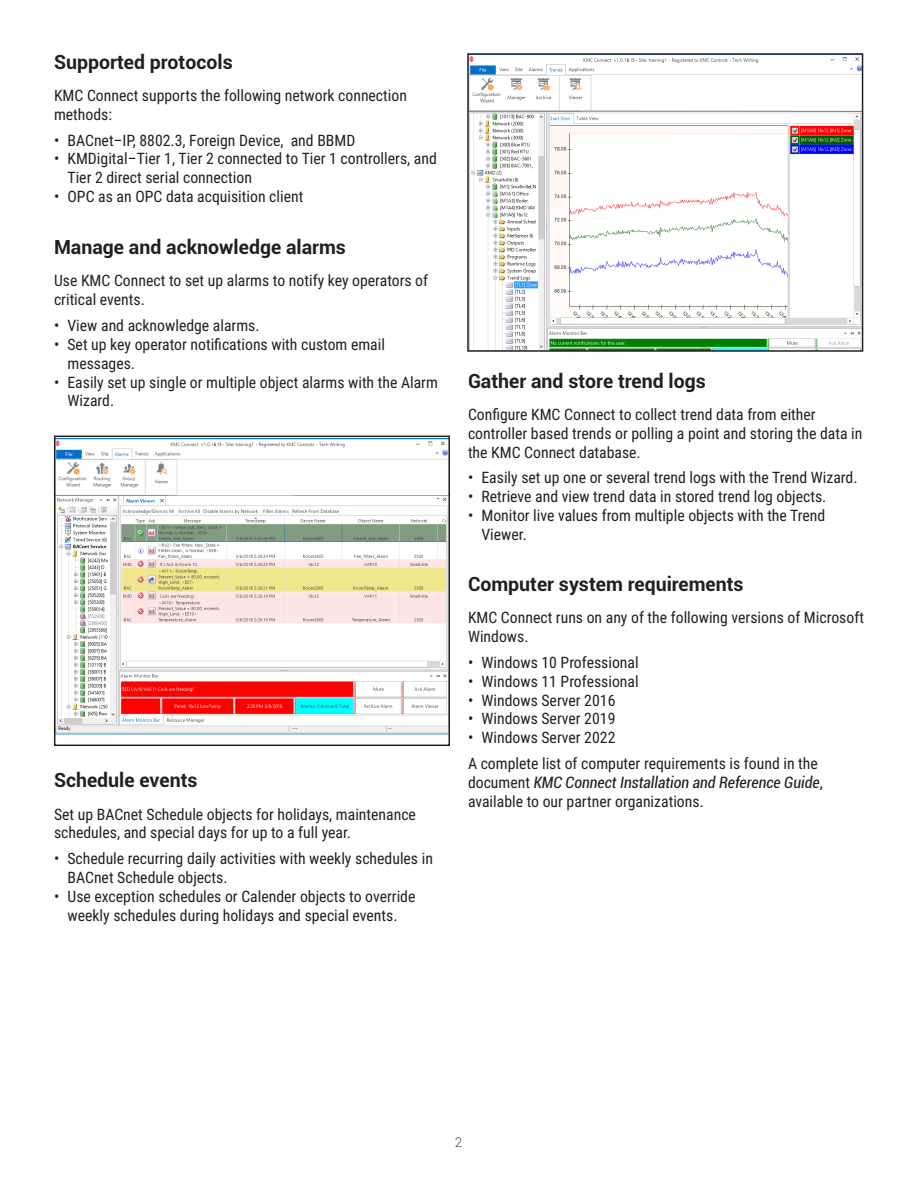
<style>
.page{position:relative;width:918px;height:1188px;background:#fff}
.page>*{position:absolute;margin:0;border:0;box-sizing:border-box;transform-origin:0 0}
.Heading_2{font:700 19.5px "Roboto";color:#231f20}
.Body_Text{font:15.75px/18.9px "Roboto Condensed";color:#231f20}
.t1{font:300 13.5px "Roboto";color:#4b4c4d}
.s1{font-family:"Roboto";font-style:italic;font-stretch:condensed}
</style>
<div class="page">
<img style="left:57px;top:439px;width:390px;height:295px">
<div style="left:54px;top:436px;width:396px;height:310px;border:2px solid #231f20"></div>
<img style="left:470px;top:56px;width:390px;height:293px">
<div style="left:467px;top:53px;width:396px;height:299px;border:2px solid #231f20"></div>
<p class="Heading_2" style="left:54px;top:48px;width:180px">Supported protocols</p>
<p class="Body_Text" style="left:54px;top:85px;width:355px">KMC Connect supports the following network connection methods:</p>
<p class="Body_Text" style="left:54px;top:130px;width:303px">• BACnet–IP, 8802.3, Foreign Device, and BBMD</p>
<p class="Body_Text" style="left:68px;top:149px;width:371px;text-indent:-14px">• KMDigital–Tier 1, Tier 2 connected to Tier 1 controllers, and<br>Tier 2 direct serial connection</p>
<p class="Body_Text" style="left:54px;top:187px;width:251px">• OPC as an OPC data acquisition client</p>
<p class="Heading_2" style="left:54px;top:233px;width:294px">Manage and acknowledge alarms</p>
<p class="Body_Text" style="left:54px;top:271px;width:376px">Use KMC Connect to set up alarms to notify key operators of critical events.</p>
<p class="Body_Text" style="left:54px;top:315px;width:207px">• View and acknowledge alarms.</p>
<p class="Body_Text" style="left:68px;top:334px;width:319px;text-indent:-14px">• Set up key operator notifications with custom email messages.</p>
<p class="Body_Text" style="left:68px;top:372px;width:372px;text-indent:-14px">• Easily set up single or multiple object alarms with the Alarm<br>Wizard.</p>
<p class="Heading_2" style="left:54px;top:766px;width:145px">Schedule events</p>
<p class="Body_Text" style="left:54px;top:804px;width:364px">Set up BACnet Schedule objects for holidays, maintenance schedules, and special days for up to a full year.</p>
<p class="Body_Text" style="left:68px;top:848px;width:367px;text-indent:-14px">• Schedule recurring daily activities with weekly schedules in<br>BACnet Schedule objects.</p>
<p class="Body_Text" style="left:54px;top:886px;width:363px;text-align:center">• Use exception schedules or Calender objects to override weekly schedules during holidays and special events.</p>
<p class="Heading_2" style="left:468px;top:367px;width:239px">Gather and store trend logs</p>
<p class="Body_Text" style="left:468px;top:404px;width:396px">Configure KMC Connect to collect trend data from either controller based trends or polling a point and storing the data in the KMC Connect database.</p>
<p class="Body_Text" style="left:468px;top:468px;width:391px">• Easily set up one or several trend logs with the Trend Wizard.</p>
<p class="Body_Text" style="left:468px;top:487px;width:360px">• Retrieve and view trend data in stored trend log objects.</p>
<p class="Body_Text" style="left:482px;top:506px;width:345px;text-indent:-14px">• Monitor live values from multiple objects with the Trend<br>Viewer.</p>
<p class="Heading_2" style="left:468px;top:570px;width:277px">Computer system requirements</p>
<p class="Body_Text" style="left:468px;top:608px;width:397px">KMC Connect runs on any of the following versions of Microsoft<br>Windows.</p>
<p class="Body_Text" style="left:468px;top:652px;width:172px">• Windows 10 Professional</p>
<p class="Body_Text" style="left:468px;top:671px;width:172px">• Windows 11 Professional</p>
<p class="Body_Text" style="left:468px;top:690px;width:149px">• Windows Server 2016</p>
<p class="Body_Text" style="left:468px;top:709px;width:149px">• Windows Server 2019</p>
<p class="Body_Text" style="left:468px;top:728px;width:149px">• Windows Server 2022</p>
<p class="Body_Text" style="left:468px;top:753px;width:356px">A complete list of computer requirements is found in the document <span class="s1">KMC Connect Installation and Reference Guide</span>, available to our partner organizations.</p>
<p class="t1" style="left:455px;top:1133px;width:9px">2</p>
</div>
